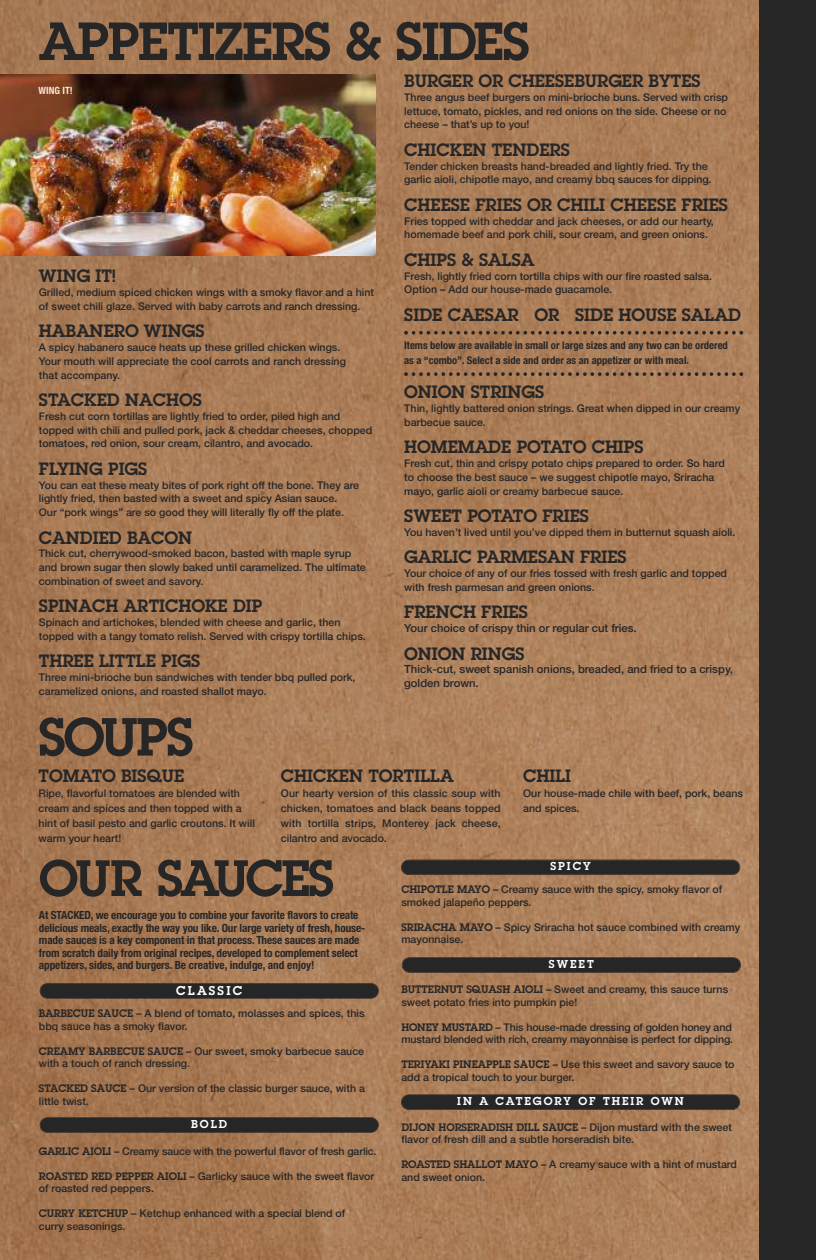
<style>
.page{position:relative;width:816px;height:1260px;background:#fff}
.page>*{position:absolute;margin:0;border:0;box-sizing:border-box;transform-origin:0 0}
.t1{font:600 52.5px "Lubalin Graph";letter-spacing:-.025em;color:#272627}
.t2{font:600 50px "Lubalin Graph";letter-spacing:-.055em;color:#272627}
.t3{font:600 17.5px "Lubalin Graph";color:#272627}
.t4{font:600 12.5px "Lubalin Graph";letter-spacing:.175em;color:#fff}
.t5{font:700 condensed 11.25px/12.5px "Helvetica Neue";letter-spacing:-.01em;color:#272627}
.t6{font:500 11.25px/13.8px "Helvetica Neue";color:#272627}
.t7{font:600 11.25px "Lubalin Graph";letter-spacing:.175em;color:#fff}
.t8{font:500 10.62px/13.8px "Helvetica Neue";color:#272627}
.t9{font:700 condensed 10.62px/15px "Helvetica Neue";color:#272627}
.t10{font:600 10.62px "Lubalin Graph";color:#272627}
.t11{font:700 condensed 10px "Helvetica Neue";color:#f8e5d8}
.s1{font-family:"Lubalin Graph";font-weight:600}
.s2{font-family:"Helvetica Neue";font-weight:500}
</style>
<div class="page">
<img style="left:0;top:0;width:759px;height:1260px">
<div style="left:759px;top:0;width:56px;height:1260px;background:#272627"></div>
<div style="left:40px;top:984px;width:338px;height:14px;background:#272627;border-radius:7px"></div>
<div style="left:40px;top:983px;width:339px;height:16px;border:1px solid #272627;border-radius:8px"></div>
<div style="left:40px;top:1118px;width:338px;height:14px;background:#272627;border-radius:7px"></div>
<div style="left:40px;top:1117px;width:339px;height:16px;border:1px solid #272627;border-radius:8px"></div>
<div style="left:401px;top:860px;width:338px;height:14px;background:#272627;border-radius:7px"></div>
<div style="left:401px;top:860px;width:339px;height:15px;border:1px solid #272627;border-radius:8px"></div>
<div style="left:402px;top:958px;width:338px;height:14px;background:#272627;border-radius:7px"></div>
<div style="left:401px;top:957px;width:339px;height:16px;border:1px solid #272627;border-radius:8px"></div>
<div style="left:401px;top:1095px;width:338px;height:14px;background:#272627;border-radius:7px"></div>
<div style="left:401px;top:1094px;width:339px;height:16px;border:1px solid #272627;border-radius:8px"></div>
<svg style="left:404px;top:372px;width:339px;height:4px"></svg>
<svg style="left:404px;top:331px;width:339px;height:4px"></svg>
<img style="left:0;top:74px;width:375px;height:182px">
<h1 class="t1" style="left:39px;top:11px;width:492px">APPETIZERS &amp; SIDES</h1>
<p class="t11" style="left:39px;top:84px;width:36px">WING IT!</p>
<h3 class="t3" style="left:39px;top:266px;width:78px">WING IT!</h3>
<p class="t8" style="left:39px;top:287px;width:336px">Grilled, medium spiced chicken wings with a smoky flavor and a hint of sweet chili glaze. Served with baby carrots and ranch dressing.</p>
<h3 class="t3" style="left:39px;top:321px;width:167px">HABANERO WINGS</h3>
<p class="t8" style="left:39px;top:342px;width:308px">A spicy habanero sauce heats up these grilled chicken wings.<br>Your mouth will appreciate the cool carrots and ranch dressing that accompany.</p>
<h3 class="t3" style="left:39px;top:390px;width:164px">STACKED NACHOS</h3>
<p class="t8" style="left:39px;top:410px;width:335px">Fresh cut corn tortillas are lightly fried to order, piled high and topped with chili and pulled pork, jack &amp; cheddar cheeses, chopped tomatoes, red onion, sour cream, cilantro, and avocado.</p>
<h3 class="t3" style="left:39px;top:459px;width:110px">FLYING PIGS</h3>
<p class="t8" style="left:39px;top:479px;width:322px">You can eat these meaty bites of pork right off the bone. They are lightly fried, then basted with a sweet and spicy Asian sauce.<br>Our “pork wings” are so good they will literally fly off the plate.</p>
<h3 class="t3" style="left:39px;top:527px;width:155px">CANDIED BACON</h3>
<p class="t8" style="left:39px;top:548px;width:328px">Thick cut, cherrywood-smoked bacon, basted with maple syrup and brown sugar then slowly baked until caramelized. The ultimate combination of sweet and savory.</p>
<h3 class="t3" style="left:39px;top:596px;width:225px">SPINACH ARTICHOKE DIP</h3>
<p class="t8" style="left:39px;top:617px;width:328px">Spinach and artichokes, blended with cheese and garlic, then topped with a tangy tomato relish. Served with crispy tortilla chips.</p>
<h3 class="t3" style="left:39px;top:651px;width:163px">THREE LITTLE PIGS</h3>
<p class="t8" style="left:39px;top:672px;width:318px">Three mini-brioche bun sandwiches with tender bbq pulled pork, caramelized onions, and roasted shallot mayo.</p>
<h1 class="t1" style="left:39px;top:707px;width:157px">SOUPS</h1>
<h3 class="t3" style="left:404px;top:71px;width:298px">BURGER OR CHEESEBURGER BYTES</h3>
<p class="t8" style="left:404px;top:91px;width:325px">Three angus beef burgers on mini-brioche buns. Served with crisp lettuce, tomato, pickles, and red onions on the side. Cheese or no cheese – that’s up to you!</p>
<h3 class="t3" style="left:404px;top:140px;width:167px">CHICKEN TENDERS</h3>
<p class="t8" style="left:404px;top:160px;width:309px">Tender chicken breasts hand-breaded and lightly fried. Try the garlic aioli, chipotle mayo, and creamy bbq sauces for dipping.</p>
<h3 class="t3" style="left:404px;top:195px;width:325px">CHEESE FRIES OR CHILI CHEESE FRIES</h3>
<p class="t8" style="left:404px;top:215px;width:311px">Fries topped with cheddar and jack cheeses, or add our hearty, homemade beef and pork chili, sour cream, and green onions.</p>
<h3 class="t3" style="left:404px;top:250px;width:132px">CHIPS &amp; SALSA</h3>
<p class="t8" style="left:404px;top:270px;width:309px">Fresh, lightly fried corn tortilla chips with our fire roasted salsa.<br>Option – Add our house-made guacamole.</p>
<h3 class="t3" style="left:404px;top:305px;width:338px">SIDE CAESAR OR SIDE HOUSE SALAD</h3>
<p class="t9" style="left:404px;top:337px;width:325px">Items below are available in small or large sizes and any two can be ordered as a “combo”. Select a side and order as an appetizer or with meal.</p>
<h3 class="t3" style="left:404px;top:382px;width:141px">ONION STRINGS</h3>
<p class="t8" style="left:404px;top:402px;width:337px">Thin, lightly battered onion strings. Great when dipped in our creamy barbecue sauce.</p>
<h3 class="t3" style="left:404px;top:437px;width:241px">HOMEMADE POTATO CHIPS</h3>
<p class="t8" style="left:404px;top:457px;width:322px">Fresh cut, thin and crispy potato chips prepared to order. So hard to choose the best sauce – we suggest chipotle mayo, Sriracha mayo, garlic aioli or creamy barbecue sauce.</p>
<h3 class="t3" style="left:404px;top:506px;width:186px">SWEET POTATO FRIES</h3>
<p class="t8" style="left:404px;top:526px;width:332px">You haven’t lived until you’ve dipped them in butternut squash aioli.</p>
<h3 class="t3" style="left:404px;top:547px;width:224px">GARLIC PARMESAN FRIES</h3>
<p class="t8" style="left:404px;top:567px;width:324px">Your choice of any of our fries tossed with fresh garlic and topped with fresh parmesan and green onions.</p>
<h3 class="t3" style="left:404px;top:602px;width:125px">FRENCH FRIES</h3>
<p class="t6" style="left:404px;top:622px;width:234px">Your choice of crispy thin or regular cut fries.</p>
<h3 class="t3" style="left:404px;top:643px;width:122px">ONION RINGS</h3>
<p class="t6" style="left:404px;top:664px;width:330px">Thick-cut, sweet spanish onions, breaded, and fried to a crispy, golden brown.</p>
<h3 class="t3" style="left:39px;top:766px;width:147px">TOMATO BISQUE</h3>
<p class="t8" style="left:39px;top:787px;width:218px;line-height:14.8px">Ripe, flavorful tomatoes are blended with cream and spices and then topped with a hint of basil pesto and garlic croutons. It will warm your heart!</p>
<h3 class="t3" style="left:281px;top:766px;width:174px">CHICKEN TORTILLA</h3>
<p class="t8" style="left:281px;top:787px;width:221px;line-height:14.8px;text-align:justify">Our hearty version of this classic soup with chicken, tomatoes and black beans topped with tortilla strips, Monterey jack cheese, cilantro and avocado.</p>
<h3 class="t3" style="left:523px;top:766px;width:49px">CHILI</h3>
<p class="t8" style="left:523px;top:787px;width:221px;line-height:14.9px">Our house-made chile with beef, pork, beans and spices.</p>
<h2 class="t2" style="left:39px;top:850px;width:297px">OUR SAUCES</h2>
<p class="t5" style="left:39px;top:909px;width:328px">At STACKED, we encourage you to combine your favorite flavors to create delicious meals, exactly the way you like. Our large variety of fresh, house&shy;made sauces is a key component in that process. These sauces are made from scratch daily from original recipes, developed to complement select appetizers, sides, and burgers. Be creative, indulge, and enjoy!</p>
<p class="t4" style="left:176px;top:983px;width:68px">CLASSIC</p>
<p class="t8" style="left:39px;top:1008px;width:327px;line-height:12.5px"><span class="s1">BARBECUE SAUCE</span> – A blend of tomato, molasses and spices, this bbq sauce has a smoky flavor.</p>
<p class="t8" style="left:39px;top:1045px;width:327px;line-height:12.5px"><span class="s1">CREAMY BARBECUE SAUCE</span> – Our sweet, smoky barbecue sauce with a touch of ranch dressing.</p>
<p class="t8" style="left:39px;top:1083px;width:327px;line-height:12.5px"><span class="s1">STACKED SAUCE</span> – Our version of the classic burger sauce, with a little twist.</p>
<p class="t7" style="left:191px;top:1117px;width:38px">BOLD</p>
<p class="t8" style="left:39px;top:1145px;width:339px"><span class="s1">GARLIC AIOLI</span> – Creamy sauce with the powerful flavor of fresh garlic.</p>
<p class="t8" style="left:39px;top:1170px;width:337px;line-height:12.5px"><span class="s1">ROASTED RED PEPPER AIOLI</span> – Garlicky sauce with the sweet flavor of roasted red peppers.</p>
<p class="t8" style="left:39px;top:1208px;width:308px;line-height:12.5px"><span class="s1">CURRY KETCHUP</span> – Ketchup enhanced with a special blend of curry seasonings.</p>
<p class="t7" style="left:550px;top:860px;width:42px">SPICY</p>
<p class="t8" style="left:401px;top:884px;width:322px;line-height:12.5px"><span class="s1">CHIPOTLE MAYO</span> – Creamy sauce with the spicy, smoky flavor of smoked jalapeño peppers.</p>
<p class="t8" style="left:401px;top:921px;width:340px;line-height:12.5px"><span class="s1">SRIRACHA MAYO</span> – Spicy Sriracha hot sauce combined with creamy mayonnaise.</p>
<p class="t7" style="left:548px;top:957px;width:46px">SWEET</p>
<p class="t8" style="left:401px;top:984px;width:328px;line-height:12.5px"><span class="s1">BUTTERNUT SQUASH AIOLI</span> – Sweet and creamy, this sauce turns sweet potato fries into pumpkin pie!</p>
<p class="t8" style="left:401px;top:1021px;width:333px;line-height:12.5px"><span class="s1">HONEY MUSTARD</span> – This house-made dressing of golden honey and mustard blended with rich, creamy mayonnaise is perfect for dipping.</p>
<p class="t8" style="left:401px;top:1059px;width:334px;line-height:12.5px"><span class="s1">TERIYAKI PINEAPPLE SAUCE</span> – Use this sweet and savory sauce to add a tropical touch to your burger.</p>
<p class="t7" style="left:457px;top:1094px;width:228px">IN A CATEGORY OF THEIR OWN</p>
<p class="t10" style="left:401px;top:1121px;width:332px">DIJON HORSERADISH DILL SAUCE <span class="s2">– Dijon mustard with the sweet</span></p>
<p class="t8" style="left:401px;top:1133px;width:234px">flavor of fresh dill and a subtle horseradish bite.</p>
<p class="t8" style="left:401px;top:1159px;width:337px;line-height:12.5px"><span class="s1">ROASTED SHALLOT MAYO</span> – A creamy sauce with a hint of mustard and sweet onion.</p>
</div>
